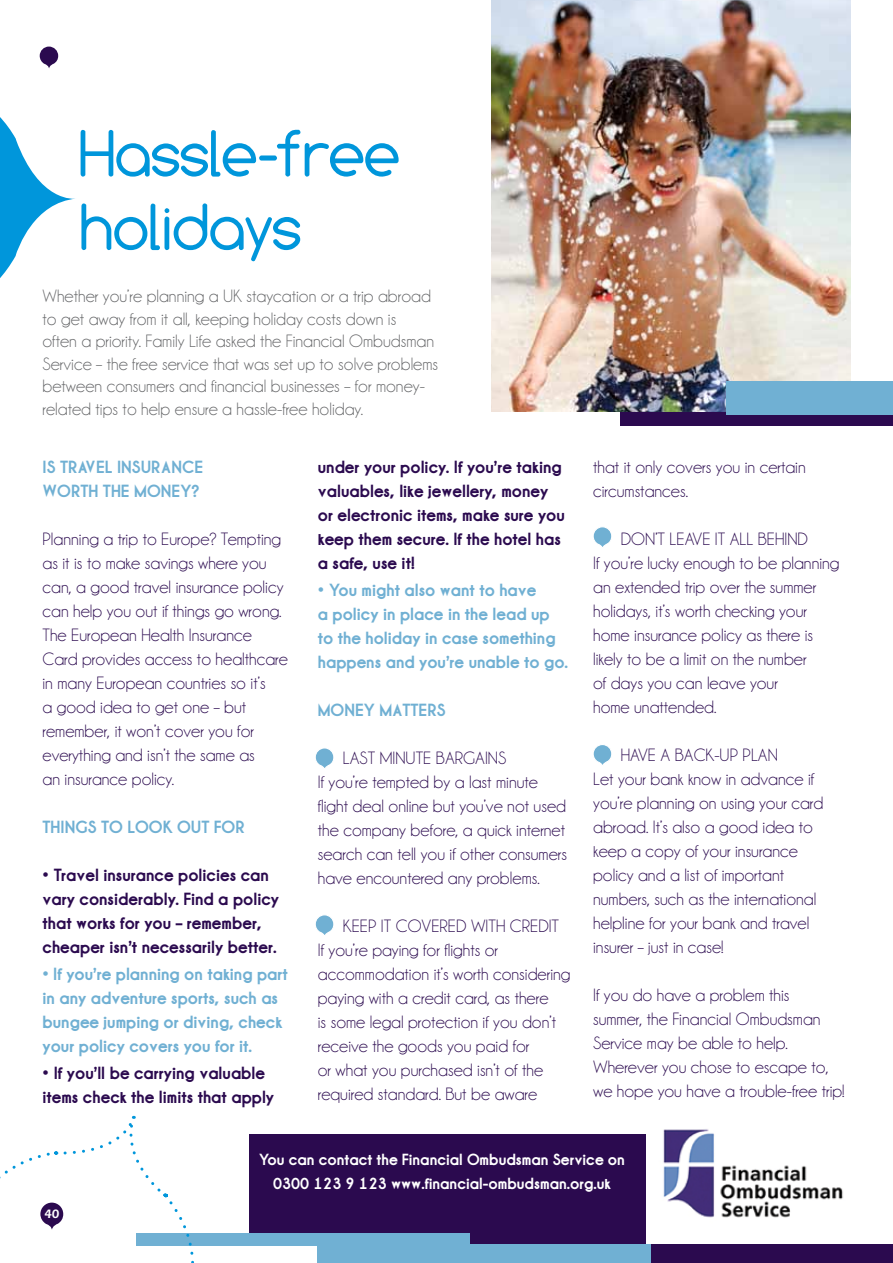
<style>
.page{position:relative;width:893px;height:1263px;background:#fff}
.page>*{position:absolute;margin:0;border:0;box-sizing:border-box;transform-origin:0 0}
.t1{font:66.75px/73.5px "Comfortaa";letter-spacing:-.04em;color:#0096db}
.t2{font:18px/24px "Champagne&Limousines";color:#2b0a4f}
.t3{font:700 18px/24px "Champagne&Limousines Thick";color:#2b0a4f}
.t4{font:18px/22.5px "Champagne&Limousines";color:#636466}
.t5{font:700 18px/24px "Champagne&Limousines Thick";color:#70b0d3}
.t6{font:700 16.5px/24px "Champagne&Limousines Thick";color:#fff;text-align:center}
.t7{font:600 12.6px "Itc Eras";color:#fff}
.s1{font-family:"Arial";font-weight:400}
</style>
<div class="page">
<div style="left:572px;top:1245px;width:321px;height:18px;background:#2b0a4f"></div>
<div style="left:621px;top:394px;width:272px;height:31px;background:#2b0a4f"></div>
<div style="left:249px;top:1134px;width:396px;height:110px;background:#2b0a4f"></div>
<svg style="left:40px;top:47px;width:18px;height:22px"></svg>
<svg style="left:0;top:117px;width:75px;height:161px"></svg>
<img style="left:663px;top:1129px;width:180px;height:89px">
<div style="left:317px;top:1245px;width:334px;height:18px;background:#70b0d3"></div>
<div style="left:136px;top:1233px;width:333px;height:13px;background:#70b0d3"></div>
<img style="left:492px;top:0;width:358px;height:412px">
<div style="left:726px;top:381px;width:167px;height:34px;background:#70b0d3"></div>
<svg style="left:0;top:1116px;width:194px;height:147px"></svg>
<svg style="left:315px;top:748px;width:19px;height:20px"></svg>
<svg style="left:315px;top:915px;width:19px;height:20px"></svg>
<svg style="left:593px;top:745px;width:19px;height:20px"></svg>
<svg style="left:593px;top:527px;width:19px;height:20px"></svg>
<h1 class="t1" style="left:79px;top:117px;width:324px">Hassle-free holidays</h1>
<p class="t4" style="left:43px;top:285px;width:397px">Whether you’re planning a UK staycation or a trip abroad to get away from it all, keeping holiday costs down is<br>often a priority. Family Life asked the Financial Ombudsman Service – the free service that was set up to solve problems between consumers and financial businesses – for money&shy;related tips to help ensure a hassle-free holiday.</p>
<p class="t5" style="left:43px;top:455px;width:162px">IS TRAVEL INSURANCE<br>WORTH THE MONEY?</p>
<p class="t2" style="left:43px;top:526px;width:247px">Planning a trip to Europe? Tempting as it is to make savings where you can, a good travel insurance policy can help you out if things go wrong.<br>The European Health Insurance<br>Card provides access to healthcare in many European countries so it’s<br>a good idea to get one – but remember, it won’t cover you for everything and isn’t the same as<br>an insurance policy.</p>
<p class="t5" style="left:43px;top:815px;width:98px">Thingsto loo</p>
<p class="t5" style="left:163px;top:815px;width:26px">k out</p>
<p class="t5" style="left:214px;top:815px;width:20px">for</p>
<p class="t3" style="left:43px;top:863px;width:238px"><span class="s1">•</span> Travel insurance policies can vary considerably. Find a policy that works for you – remember, cheaper isn’t necessarily better.</p>
<p class="t5" style="left:43px;top:962px;width:247px"><span class="s1">•</span> If you’re planning on taking part in any adventure sports, such as bungee jumping or diving, check your policy covers you for it.</p>
<p class="t3" style="left:43px;top:1061px;width:233px"><span class="s1">•</span> If you’ll be carrying valuable items check the limits that apply</p>
<p class="t3" style="left:318px;top:455px;width:249px">under your policy. If you’re taking valuables, like jewellery, money or electronic items, make sure you keep them secure. If the hotel has a safe, use it!</p>
<p class="t5" style="left:318px;top:578px;width:252px"><span class="s1">•</span> You might also want to have<br>a policy in place in the lead up to the holiday in case something happens and you’re unable to go.</p>
<p class="t5" style="left:318px;top:698px;width:129px">MONEY MATTERS</p>
<p class="t2" style="left:318px;top:745px;width:251px;text-indent:25px">Last minute bargains<br>If you’re tempted by a last minute flight deal online but you’ve not used the company before, a quick internet search can tell you if other consumers have encountered any problems.</p>
<p class="t2" style="left:343px;top:913px;width:138px">Keep it covered with</p>
<p class="t2" style="left:510px;top:913px;width:45px">credit</p>
<p class="t2" style="left:318px;top:937px;width:254px">If you’re paying for flights or accommodation it’s worth considering paying with a credit card, as there<br>is some legal protection if you don’t receive the goods you paid for<br>or what you purchased isn’t of the required standard. But be aware</p>
<p class="t2" style="left:593px;top:454px;width:214px">that it only covers you in certain circumstances.</p>
<p class="t2" style="left:593px;top:526px;width:248px;text-indent:28px">Don’t leave it all behi nd<br>If you’re lucky enough to be planning an extended trip over the summer holidays, it’s worth checking your home insurance policy as there is likely to be a limit on the number<br>of days you can leave your<br>home unattended.</p>
<p class="t2" style="left:593px;top:742px;width:232px;text-indent:28px">Have a back-up plan<br>Let your bank know in advance if you’re planning on using your card abroad. It’s also a good idea to keep a copy of your insurance policy and a list of important numbers, such as the international helpline for your bank and travel insurer – just in case!</p>
<p class="t2" style="left:593px;top:982px;width:253px">If you do have a problem this<br>summer, the Financial Ombudsman<br>Service may be able to help.<br>Wherever you chose to escape to, we hope you have a trouble-free trip!</p>
<p class="t7" style="left:44px;top:1206px;width:17px">40</p>
<p class="t6" style="left:259px;top:1148px;width:367px">You can contact the Financial Ombudsman Service on<br>0300 123 9 123 www.financial-ombudsman.org.uk</p>
</div>
